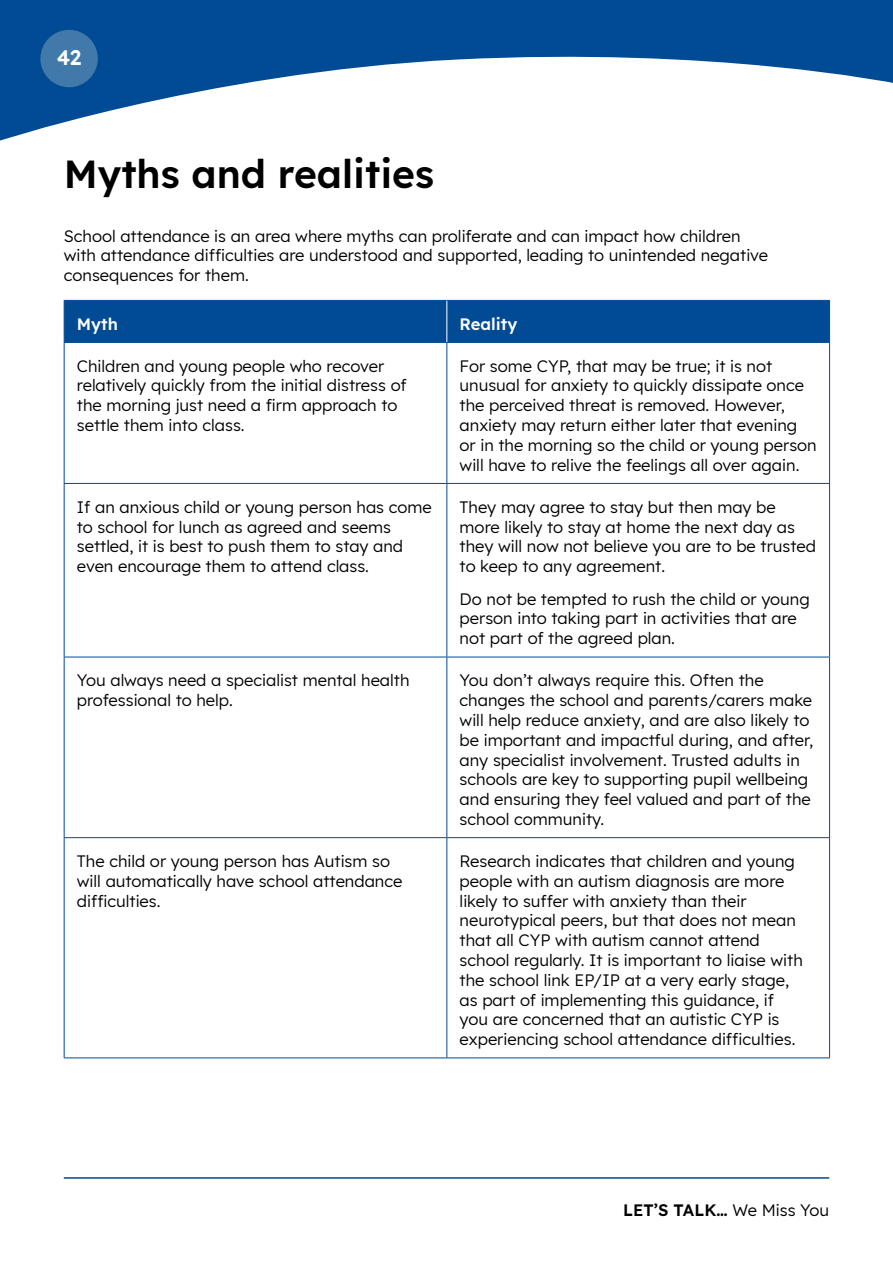
<style>
.page{position:relative;width:893px;height:1263px;background:#fff}
.page>*{position:absolute;margin:0;border:0;box-sizing:border-box;transform-origin:0 0}
.Page_Header{font:600 39px "Lexend";color:#000}
.t1{font:600 21px "Lexend";color:#fff}
.Body_Copy{font:16.5px/19.8px "Lexend";color:#000}
.t2{font:600 16.5px "Lexend";color:#000}
.Body_Copy-2{font:600 16.5px "Lexend";color:#fff}
.s1{font-weight:400}
</style>
<div class="page">
<svg style="left:0;top:0;width:893px;height:141px;fill:#004b94"></svg>
<div style="left:40px;top:30px;width:58px;height:57px;background:#4179aa;border-radius:50%"></div>
<hr style="left:64px;top:1177px;width:765px;height:2px;background:#004b94">
<div style="left:65px;top:301px;width:764px;height:41px;background:#004b94"></div>
<hr style="left:64px;top:300px;width:383px;height:1px;background:#004b94">
<hr style="left:64px;top:301px;width:1px;height:41px;background:#004b94">
<hr style="left:447px;top:300px;width:383px;height:1px;background:#004b94">
<hr style="left:829px;top:301px;width:1px;height:41px;background:#004b94">
<hr style="left:64px;top:342px;width:383px;height:1px;background:#004b94">
<hr style="left:64px;top:343px;width:1px;height:140px;background:#004b94">
<hr style="left:447px;top:342px;width:383px;height:1px;background:#004b94">
<hr style="left:446px;top:343px;width:1px;height:140px;background:#004b94">
<hr style="left:829px;top:343px;width:1px;height:140px;background:#004b94">
<hr style="left:64px;top:483px;width:383px;height:1px;background:#004b94">
<hr style="left:64px;top:484px;width:1px;height:173px;background:#004b94">
<hr style="left:447px;top:483px;width:383px;height:1px;background:#004b94">
<hr style="left:446px;top:484px;width:1px;height:173px;background:#004b94">
<hr style="left:829px;top:484px;width:1px;height:173px;background:#004b94">
<hr style="left:64px;top:657px;width:383px;height:1px;background:#004b94">
<hr style="left:64px;top:657px;width:1px;height:180px;background:#004b94">
<hr style="left:447px;top:657px;width:383px;height:1px;background:#004b94">
<hr style="left:446px;top:657px;width:1px;height:180px;background:#004b94">
<hr style="left:829px;top:657px;width:1px;height:180px;background:#004b94">
<hr style="left:64px;top:837px;width:383px;height:1px;background:#004b94">
<hr style="left:64px;top:838px;width:1px;height:219px;background:#004b94">
<hr style="left:447px;top:837px;width:383px;height:1px;background:#004b94">
<hr style="left:446px;top:838px;width:1px;height:219px;background:#004b94">
<hr style="left:829px;top:838px;width:1px;height:219px;background:#004b94">
<hr style="left:64px;top:1057px;width:383px;height:1px;background:#004b94">
<hr style="left:447px;top:1057px;width:383px;height:1px;background:#004b94">
<hr style="left:446px;top:301px;width:1px;height:41px;background:#fff">
<p class="t1" style="left:57px;top:42px;width:26px">42</p>
<h2 class="Page_Header" style="left:64px;top:144px;width:372px">Myths and realities</h2>
<p class="Body_Copy" style="left:64px;top:225px;width:706px">School attendance is an area where myths can proliferate and can impact how children with attendance difficulties are understood and supported, leading to unintended negative consequences for them.</p>
<p class="Body_Copy-2" style="left:77px;top:311px;width:43px">Myth</p>
<p class="Body_Copy-2" style="left:460px;top:311px;width:59px">Reality</p>
<p class="Body_Copy" style="left:77px;top:355px;width:331px">Children and young people who recover relatively quickly from the initial distress of the morning just need a firm approach to settle them into class.</p>
<p class="Body_Copy" style="left:460px;top:355px;width:359px">For some CYP, that may be true; it is not unusual for anxiety to quickly dissipate once the perceived threat is removed. However, anxiety may return either later that evening or in the morning so the child or young person will have to relive the feelings all over again.</p>
<p class="Body_Copy" style="left:77px;top:496px;width:356px">If an anxious child or young person has come to school for lunch as agreed and seems settled, it is best to push them to stay and even encourage them to attend class.</p>
<p class="Body_Copy" style="left:460px;top:496px;width:358px">They may agree to stay but then may be more likely to stay at home the next day as they will now not believe you are to be trusted to keep to any agreement.</p>
<p class="Body_Copy" style="left:460px;top:588px;width:352px">Do not be tempted to rush the child or young person into taking part in activities that are not part of the agreed plan.</p>
<p class="Body_Copy" style="left:77px;top:669px;width:334px">You always need a specialist mental health professional to help.</p>
<p class="Body_Copy" style="left:460px;top:669px;width:355px">You don’t always require this. Often the changes the school and parents/carers make will help reduce anxiety, and are also likely to be important and impactful during, and after, any specialist involvement. Trusted adults in schools are key to supporting pupil wellbeing and ensuring they feel valued and part of the school community.</p>
<p class="Body_Copy" style="left:77px;top:850px;width:327px">The child or young person has Autism so will automatically have school attendance difficulties.</p>
<p class="Body_Copy" style="left:460px;top:850px;width:345px">Research indicates that children and young people with an autism diagnosis are more likely to suffer with anxiety than their neurotypical peers, but that does not mean that all CYP with autism cannot attend school regularly. It is important to liaise with the school link EP/IP at a very early stage, as part of implementing this guidance, if you are concerned that an autistic CYP is experiencing school attendance difficulties.</p>
<p class="t2" style="left:623px;top:1197px;width:208px">LET’S TALK… <span class="s1">We Miss You</span></p>
</div>
